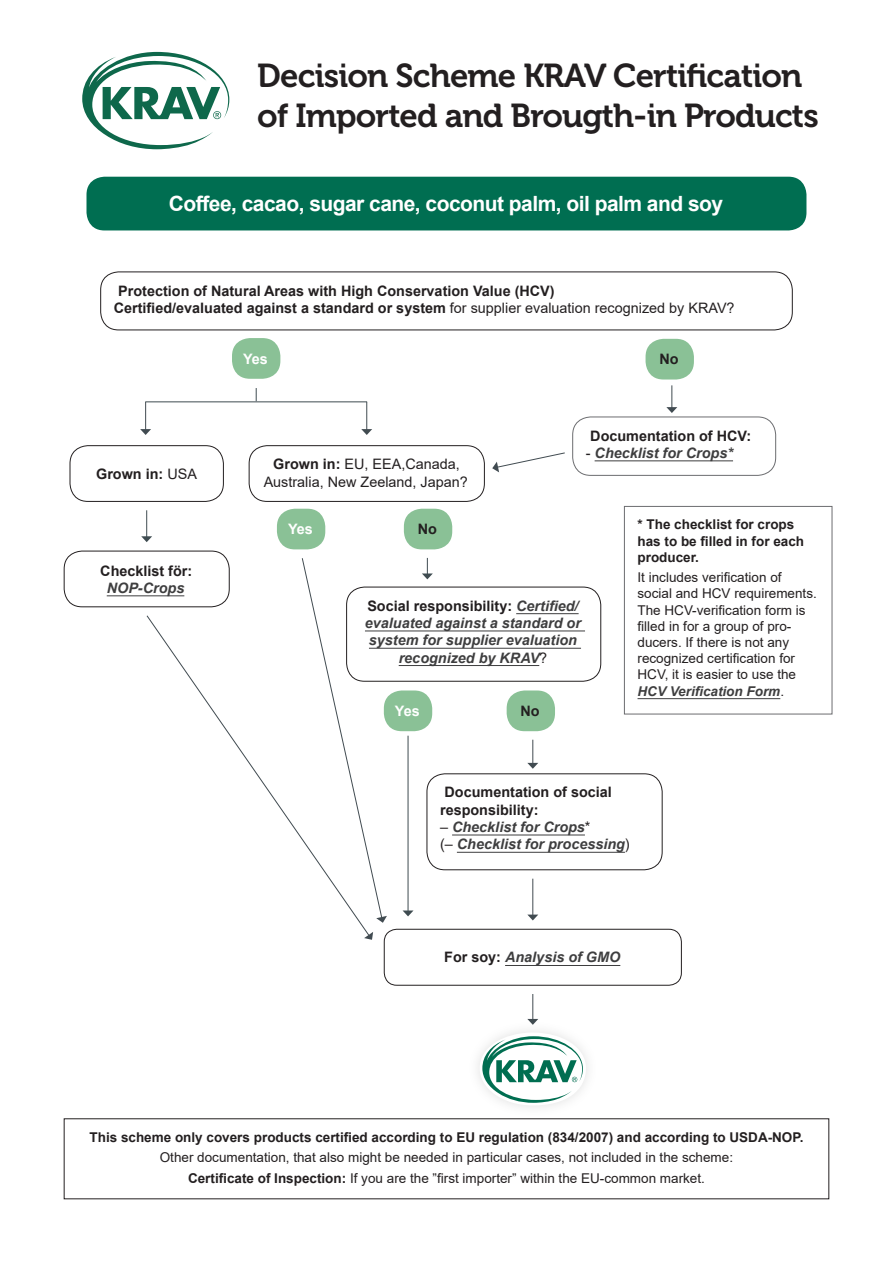
<style>
.page{position:relative;width:893px;height:1263px;background:#fff}
.page>*{position:absolute;margin:0;border:0;box-sizing:border-box;transform-origin:0 0}
.t1{font:33px/39.6px "Museo 700";letter-spacing:-.025em;color:#231f20}
.t2{font:700 21px "Arial";letter-spacing:-.025em;color:#fff}
.t3{font:700 14.4px/17.2px "Arial";color:#231f20}
.t4{font:italic 700 14.4px/17.2px "Arial";color:#3e3e3f;text-align:center}
.t5{font:14.4px/17.2px "Arial";color:#231f20;text-align:center}
.t6{font:700 14.4px "Arial";letter-spacing:-.025em;color:#fff}
.t7{font:13.5px/16.2px "Arial";color:#231f20}
.t8{font:700 13.5px/16.2px "Arial";color:#231f20}
.s1{font-weight:400}
.s2{font-weight:700}
.s3{font-weight:400;font-style:normal;color:#231f20}
.s4{font-style:normal;color:#231f20}
.s5{font-weight:700;font-style:italic;color:#3e3e3f}
</style>
<div class="page">
<div style="left:86px;top:177px;width:720px;height:53px;background:#006e51;border-radius:18px"></div>
<hr style="left:637px;top:698px;width:143px;height:1px;background:#3e3e3f">
<div style="left:624px;top:506px;width:208px;height:208px;border:1px solid #6c6d70"></div>
<div style="left:100px;top:271px;width:693px;height:59px;border:1px solid #231f20;border-radius:18px"></div>
<hr style="left:595px;top:461px;width:138px;height:1px;background:#3e3e3f">
<div style="left:572px;top:417px;width:204px;height:59px;border:1px solid #6c6d70;border-radius:18px"></div>
<div style="left:249px;top:445px;width:236px;height:57px;border:1px solid #231f20;border-radius:18px"></div>
<div style="left:70px;top:445px;width:154px;height:57px;border:1px solid #231f20;border-radius:18px"></div>
<hr style="left:107px;top:596px;width:77px;height:1px;background:#3e3e3f">
<div style="left:64px;top:551px;width:166px;height:56px;border:1px solid #231f20;border-radius:18px"></div>
<hr style="left:516px;top:613px;width:63px;height:1px;background:#3e3e3f">
<hr style="left:365px;top:631px;width:220px;height:1px;background:#3e3e3f">
<hr style="left:369px;top:648px;width:212px;height:1px;background:#3e3e3f">
<hr style="left:399px;top:665px;width:140px;height:1px;background:#3e3e3f">
<div style="left:346px;top:587px;width:255px;height:95px;border:1px solid #231f20;border-radius:18px"></div>
<hr style="left:452px;top:835px;width:133px;height:1px;background:#3e3e3f">
<hr style="left:457px;top:852px;width:168px;height:1px;background:#3e3e3f">
<div style="left:427px;top:773px;width:235px;height:97px;border:1px solid #231f20;border-radius:18px"></div>
<hr style="left:505px;top:965px;width:115px;height:1px;background:#3e3e3f">
<div style="left:384px;top:929px;width:298px;height:56px;border:1px solid #231f20;border-radius:13px"></div>
<div style="left:232px;top:338px;width:48px;height:41px;background:#8ac196;border-radius:18px"></div>
<div style="left:277px;top:509px;width:48px;height:40px;background:#8ac196;border-radius:18px"></div>
<div style="left:384px;top:690px;width:48px;height:41px;background:#8ac196;border-radius:18px"></div>
<div style="left:645px;top:339px;width:49px;height:40px;background:#8ac196;border-radius:18px"></div>
<div style="left:404px;top:509px;width:48px;height:40px;background:#8ac196;border-radius:18px"></div>
<div style="left:507px;top:690px;width:48px;height:41px;background:#8ac196;border-radius:18px"></div>
<svg style="left:527px;top:740px;width:11px;height:29px"></svg>
<svg style="left:301px;top:558px;width:86px;height:365px"></svg>
<svg style="left:146px;top:615px;width:224px;height:317px"></svg>
<svg style="left:364px;top:932px;width:9px;height:8px"></svg>
<hr style="left:532px;top:879px;width:1px;height:36px;background:#414b51">
<svg style="left:527px;top:914px;width:11px;height:6px"></svg>
<svg style="left:527px;top:994px;width:11px;height:27px"></svg>
<svg style="left:666px;top:385px;width:11px;height:28px"></svg>
<svg style="left:140px;top:402px;width:11px;height:33px"></svg>
<svg style="left:361px;top:402px;width:11px;height:33px"></svg>
<svg style="left:482px;top:1036px;width:101px;height:67px"></svg>
<hr style="left:145px;top:401px;width:222px;height:1px;background:#3f4c51">
<svg style="left:256px;top:388px;width:1px;height:13px"></svg>
<hr style="left:408px;top:736px;width:1px;height:175px;background:#3f4c51">
<svg style="left:403px;top:910px;width:10px;height:6px"></svg>
<svg style="left:492px;top:452px;width:73px;height:20px"></svg>
<svg style="left:422px;top:558px;width:11px;height:21px"></svg>
<svg style="left:141px;top:510px;width:11px;height:32px"></svg>
<svg style="left:82px;top:51px;width:148px;height:99px"></svg>
<h1 class="t1" style="left:257px;top:56px;width:563px">Decision Scheme KRAV Certification of Imported and Brougth-in Products</h1>
<h2 class="t2" style="left:169px;top:189px;width:556px">Coffee, cacao, sugar cane, coconut palm, oil palm and soy</h2>
<p class="t3" style="left:114px;top:282px;width:622px;text-indent:4px">Protection of Natural Areas with High Conservation Value (HCV)<br>Certified/evaluated against a standard or system <span class="s1">for supplier evaluation recognized by KRAV?</span></p>
<p class="t3" style="left:96px;top:465px;width:102px">Grown in: <span class="s1">USA</span></p>
<p class="t3" style="left:100px;top:562px;width:94px">Checklist för:</p>
<p class="t4" style="left:107px;top:580px;width:79px">NOP-Crops</p>
<p class="t6" style="left:243px;top:348px;width:26px">Yes</p>
<p class="t5" style="left:264px;top:455px;width:206px"><span class="s2">Grown in:</span> EU, EEA,Canada,<br>Australia, New Zeeland, Japan?</p>
<p class="t3" style="left:659px;top:351px;width:21px">No</p>
<p class="t3" style="left:590px;top:427px;width:162px">Documentation of HCV:</p>
<p class="t4" style="left:586px;top:445px;width:149px"><span class="s3">-</span> Checklist for Crops*</p>
<p class="t6" style="left:288px;top:519px;width:26px">Yes</p>
<p class="t3" style="left:418px;top:521px;width:21px">No</p>
<p class="t4" style="left:365px;top:597px;width:218px"><span class="s4">Social responsibility:</span> Certified/ evaluated against a standard or system for supplier evaluation recognized by KRAV<span class="s3">?</span></p>
<p class="t6" style="left:395px;top:701px;width:26px">Yes</p>
<p class="t3" style="left:521px;top:702px;width:21px">No</p>
<p class="t8" style="left:637px;top:517px;width:168px">* The checklist for crops has to be filled in for each producer.</p>
<p class="t7" style="left:637px;top:569px;width:181px">It includes verification of social and HCV requirements.<br>The HCV-verification form is filled in for a group of pro&shy;ducers. If there is not any recognized certification for<br>HCV, it is easier to use the<br><span class="s5">HCV Verification Form</span>.</p>
<p class="t3" style="left:440px;top:784px;width:173px;text-indent:4px">Documentation of social responsibility:</p>
<p class="t4" style="left:440px;top:819px;width:191px;text-align:left"><span class="s3">–</span> Checklist for Crops<span class="s3">*<br>(–</span> Checklist for processing<span class="s3">)</span></p>
<p class="t4" style="left:444px;top:949px;width:178px"><span class="s4">For soy:</span> Analysis of GMO</p>
<p class="t8" style="left:89px;top:1129px;width:715px">This scheme only covers products certified according to EU regulation (834/2007) and according to USDA-NOP.</p>
<p class="t7" style="left:160px;top:1147px;width:575px;line-height:20.4px;text-align:center">Other documentation, that also might be needed in particular cases, not included in the scheme:<br><span class="s2">Certificate of Inspection:</span> If you are the ”first importer” within the EU-common market.</p>
</div>
